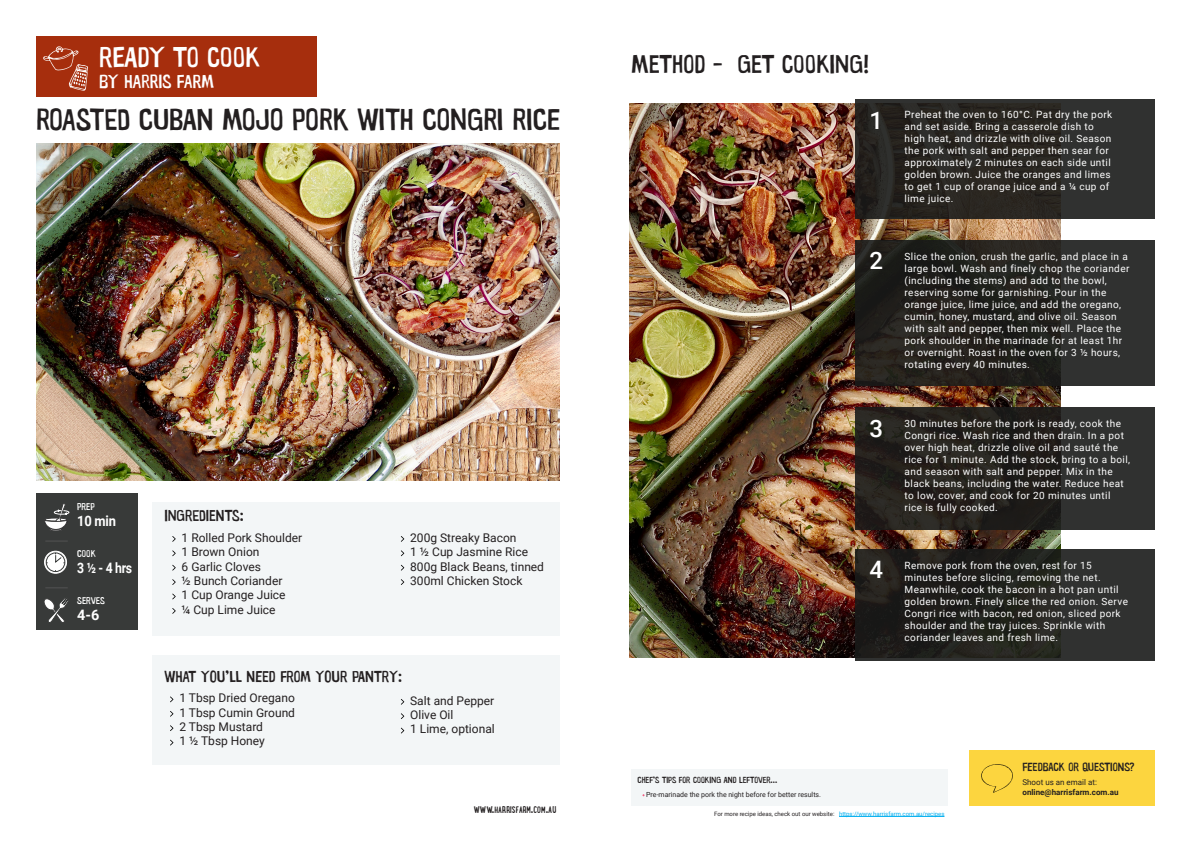
<style>
.page{position:relative;width:1191px;height:842px;background:#fff}
.page>*{position:absolute;margin:0;border:0;box-sizing:border-box;transform-origin:0 0}
.t1{font:30.7px "Warugaki";color:#231f20}
.t2{font:28.8px "Warugaki";letter-spacing:-.005em;color:#fff}
.t3{font:26px "Warugaki";color:#231f20}
.t4{font:500 24px "Roboto";color:#fff}
.t5{font:19.2px "Warugaki";color:#fff}
.t6{font:16px "Warugaki";color:#231f20}
.t7{font:700 14.4px "Roboto";letter-spacing:-.02em;color:#fff;scale:.85 1}
.t8{font:700 14.4px "Roboto";letter-spacing:-.02em;color:#fff;scale:.9 1}
.t9{font:700 14.4px "Roboto";letter-spacing:-.02em;color:#fff}
.t10{font:12px/14.4px "Roboto";color:#231f20}
.t11{font:12px "Warugaki";color:#231f20}
.t12{font:10px/12px "Roboto";letter-spacing:.04em;color:#fff}
.t13{font:700 10px "Lunch Box";color:#231f20}
.t14{font:10px "Warugaki";color:#fff}
.t15{font:9px "Warugaki";color:#231f20}
.t16{font:700 8px "Roboto";color:#231f20}
.t17{font:8px "Roboto";color:#231f20}
.t18{font:7px "Roboto";color:#231f20}
.t19{font:6px "Roboto";color:#231f20}
.t20{font:6px "Roboto";color:#00aeef}
</style>
<div class="page">
<div style="left:152px;top:503px;width:407px;height:133px;background:#f3f6f7"></div>
<div style="left:36px;top:36px;width:280px;height:60px;background:#a62e0d"></div>
<div style="left:152px;top:655px;width:407px;height:109px;background:#f3f6f7"></div>
<img style="left:36px;top:143px;width:523px;height:337px">
<div style="left:36px;top:494px;width:102px;height:136px;background:#383a39"></div>
<svg style="left:46px;top:541px;width:22px;height:1px"></svg>
<svg style="left:45px;top:587px;width:23px;height:1px"></svg>
<div style="left:970px;top:751px;width:185px;height:55px;background:#fcd53f"></div>
<hr style="left:839px;top:816px;width:105px;height:1px;background:#00aeef">
<img style="left:629px;top:103px;width:431px;height:554px">
<div style="left:631px;top:769px;width:316px;height:37px;background:#f3f6f7"></div>
<svg style="left:172px;top:536px;width:4px;height:6px"></svg>
<svg style="left:172px;top:550px;width:4px;height:6px"></svg>
<svg style="left:172px;top:565px;width:4px;height:5px"></svg>
<svg style="left:172px;top:579px;width:4px;height:6px"></svg>
<svg style="left:172px;top:594px;width:4px;height:5px"></svg>
<svg style="left:172px;top:608px;width:4px;height:6px"></svg>
<svg style="left:401px;top:536px;width:3px;height:6px"></svg>
<svg style="left:401px;top:550px;width:3px;height:6px"></svg>
<svg style="left:401px;top:579px;width:3px;height:6px"></svg>
<svg style="left:855px;top:99px;width:300px;height:119px;background:#2a2825"></svg>
<svg style="left:855px;top:407px;width:300px;height:123px;background:#272522"></svg>
<svg style="left:855px;top:241px;width:300px;height:145px;background:#262522"></svg>
<svg style="left:855px;top:549px;width:300px;height:112px;background:#252522"></svg>
<svg style="left:170px;top:711px;width:3px;height:6px"></svg>
<svg style="left:170px;top:725px;width:3px;height:6px"></svg>
<svg style="left:401px;top:699px;width:3px;height:6px"></svg>
<svg style="left:401px;top:713px;width:3px;height:6px"></svg>
<svg style="left:43px;top:46px;width:45px;height:45px"></svg>
<svg style="left:981px;top:764px;width:32px;height:29px"></svg>
<svg style="left:44px;top:598px;width:25px;height:24px"></svg>
<svg style="left:44px;top:504px;width:25px;height:27px"></svg>
<svg style="left:45px;top:551px;width:22px;height:22px"></svg>
<div style="left:44px;top:551px;width:23px;height:22px;border:1px solid #fff;border-radius:50%"></div>
<div style="left:46px;top:553px;width:19px;height:18px;background:#fff;border-radius:50%"></div>
<div style="left:46px;top:552px;width:19px;height:20px;border:1px solid #383a39;border-radius:50%"></div>
<svg style="left:55px;top:553px;width:10px;height:10px"></svg>
<p class="t2" style="left:99px;top:39px;width:162px">READY TO COOK</p>
<p class="t5" style="left:99px;top:69px;width:116px">BY HARRIS FARM</p>
<p class="t1" style="left:36px;top:101px;width:525px">ROASTED CUBAN MOJO PORK WITH CONGRI RICE</p>
<p class="t14" style="left:77px;top:501px;width:19px">PREP</p>
<p class="t14" style="left:77px;top:547px;width:20px">COOK</p>
<p class="t14" style="left:77px;top:594px;width:29px">SERVES</p>
<p class="t8" style="left:77px;top:511px;width:45px">10 min</p>
<p class="t7" style="left:77px;top:558px;width:66px">3 ½ - 4 hrs</p>
<p class="t9" style="left:77px;top:605px;width:24px">4-6</p>
<p class="t6" style="left:164px;top:505px;width:81px">INGREDIENTS:</p>
<p class="t10" style="left:182px;top:530px;width:122px">1 Rolled Pork Shoulder</p>
<p class="t10" style="left:182px;top:544px;width:79px">1 Brown Onion</p>
<p class="t10" style="left:182px;top:559px;width:81px">6 Garlic Cloves</p>
<p class="t10" style="left:182px;top:573px;width:102px">½ Bunch Coriander</p>
<p class="t10" style="left:182px;top:587px;width:105px">1 Cup Orange Juice ¼ Cup Lime Juice</p>
<p class="t10" style="left:410px;top:530px;width:108px">200g Streaky Bacon</p>
<p class="t10" style="left:410px;top:544px;width:119px">1 ½ Cup Jasmine Rice</p>
<p class="t10" style="left:410px;top:559px;width:135px">800g Black Beans, tinned</p>
<p class="t10" style="left:410px;top:573px;width:114px">300ml Chicken Stock</p>
<p class="t6" style="left:164px;top:666px;width:239px">WHAT YOU’LL NEED FROM YOUR PANTRY:</p>
<p class="t10" style="left:179px;top:690px;width:117px">1 Tbsp Dried Oregano</p>
<p class="t10" style="left:179px;top:705px;width:117px">1 Tbsp Cumin Ground</p>
<p class="t10" style="left:179px;top:719px;width:85px">2 Tbsp Mustard</p>
<p class="t10" style="left:179px;top:733px;width:87px">1 ½ Tbsp Honey</p>
<p class="t10" style="left:410px;top:693px;width:86px">Salt and Pepper</p>
<p class="t10" style="left:410px;top:707px;width:45px">Olive Oil</p>
<p class="t10" style="left:410px;top:721px;width:86px">1 Lime, optional</p>
<p class="t13" style="left:473px;top:802px;width:84px">WWW.HARRISFARM.COM.AU</p>
<p class="t3" style="left:631px;top:48px;width:239px">METHOD - GET COOKING!</p>
<p class="t4" style="left:869px;top:104px;width:15px">1</p>
<p class="t12" style="left:904px;top:108px;width:209px">Preheat the oven to 160°C. Pat dry the pork and set aside. Bring a casserole dish to high heat, and drizzle with olive oil. Season the pork with salt and pepper then sear for approximately 2 minutes on each side until golden brown. Juice the oranges and limes to get 1 cup of orange juice and a ¼ cup of lime juice.</p>
<p class="t4" style="left:869px;top:243px;width:15px">2</p>
<p class="t12" style="left:904px;top:250px;width:226px">Slice the onion, crush the garlic, and place in a large bowl. Wash and finely chop the coriander (including the stems) and add to the bowl, reserving some for garnishing. Pour in the orange juice, lime juice, and add the oregano, cumin, honey, mustard, and olive oil. Season with salt and pepper, then mix well. Place the pork shoulder in the marinade for at least 1hr or overnight. Roast in the oven for 3 ½ hours, rotating every 40 minutes.</p>
<p class="t15" style="left:637px;top:774px;width:141px">CHEF’S TIPS FOR COOKING AN D LEFTOVER...</p>
<p class="t18" style="left:646px;top:789px;width:176px">Pre-marinade the pork the night before for better results.</p>
<p class="t4" style="left:869px;top:412px;width:15px">3</p>
<p class="t4" style="left:869px;top:552px;width:15px">4</p>
<p class="t12" style="left:904px;top:417px;width:227px">30 minutes before the pork is ready, cook the Congri rice. Wash rice and then drain. In a pot over high heat, drizzle olive oil and sauté the rice for 1 minute. Add the stock, bring to a boil, and season with salt and pepper. Mix in the black beans, including the water. Reduce heat to low, cover, and cook for 20 minutes until rice is fully cooked.</p>
<p class="t12" style="left:904px;top:559px;width:225px">Remove pork from the oven, rest for 15 minutes before slicing, removing the net.<br>Meanwhile, cook the bacon in a hot pan until golden brown. Finely slice the red onion. Serve Congri rice with bacon, red onion, sliced pork shoulder and the tray juices. Sprinkle with coriander leaves and fresh lime.</p>
<p class="t11" style="left:1022px;top:759px;width:113px">FEEDBACK OR QUESTIONS?</p>
<p class="t17" style="left:1022px;top:777px;width:76px">Shoot us an email at:</p>
<p class="t16" style="left:1022px;top:787px;width:98px">online@harrisfarm.com.au</p>
<p class="t19" style="left:714px;top:810px;width:122px">For more recipe ideas, check out our website:</p>
<p class="t20" style="left:839px;top:810px;width:107px">https://www.harrisfarm.com.au/recipes</p>
</div>
